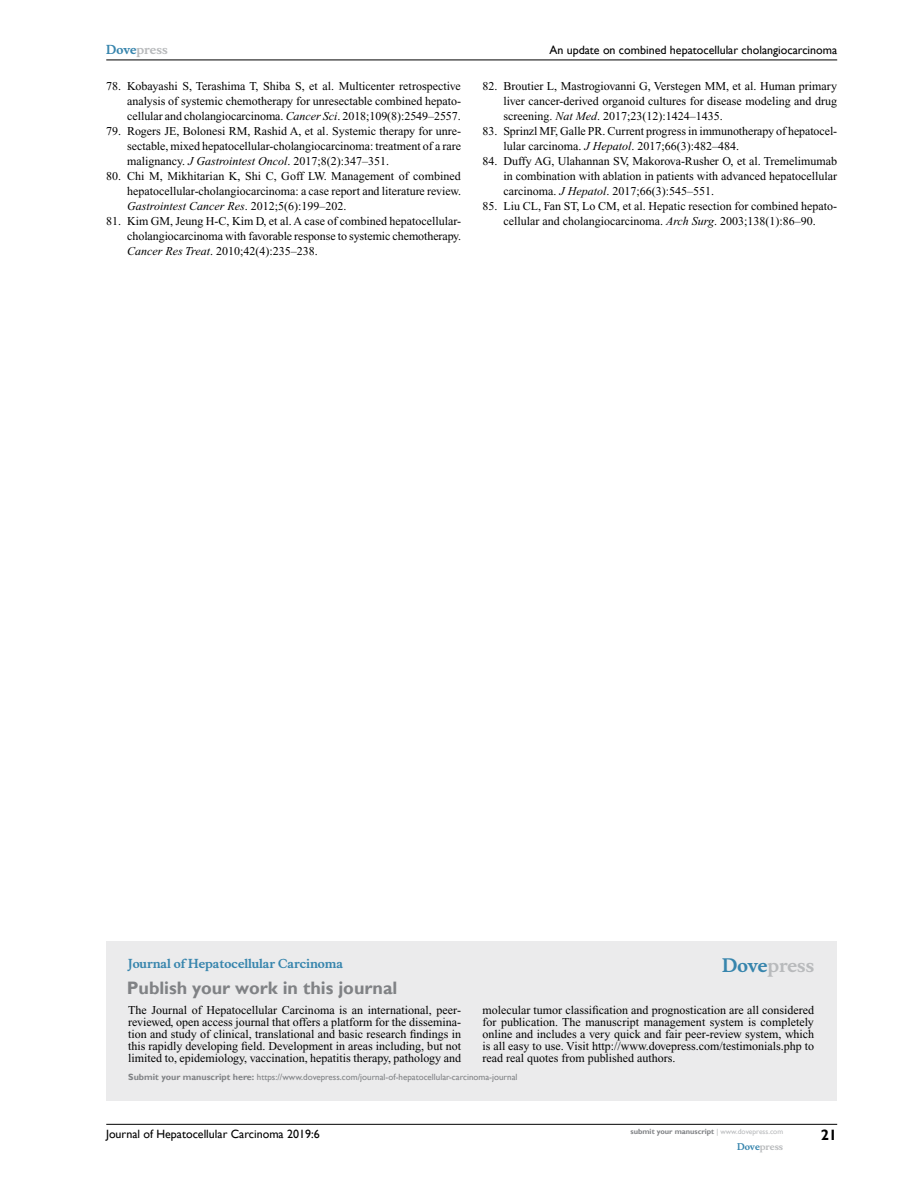
<style>
.page{position:relative;width:918px;height:1188px;background:#fff}
.page>*{position:absolute;margin:0;border:0;box-sizing:border-box;transform-origin:0 0}
.t1{font:700 18px "Gill Sans";color:#808285}
.t2{font:700 18px "Musee";color:#b8babc}
.t3{font:700 15px "Gill Sans";color:#000}
.t4{font:12px/15px "Times New Roman";color:#000;text-align:justify}
.t5{font:12px "Gill Sans";color:#000}
.t6{font:700 12px "Musee";color:#3785ad}
.t7{font:700 12px "Musee";color:#b8babc}
.t8{font:9px "Gill Sans";color:#808285}
.t9{font:700 9px "Musee";color:#b8babc}
.t10{font:700 7.5px "Gill Sans";color:#808285}
.s1{color:#3785ad}
.s2{font-style:italic}
.s3{font-weight:700}
.s4{font-weight:400;color:#b8babc}
</style>
<div class="page">
<div style="left:106px;top:941px;width:731px;height:159px;background:#ebebec"></div>
<hr style="left:106px;top:1124px;width:731px;height:1px;background:#000">
<hr style="left:106px;top:60px;width:731px;height:1px;background:#000">
<p class="t7" style="left:106px;top:43px;width:63px"><span class="s1">Dove</span>press</p>
<p class="t4" style="left:127px;top:79px;width:335px;text-indent:-21px">78. Kobayashi S, Terashima T, Shiba S, et al. Multicenter retrospective analysis of systemic chemotherapy for unresectable combined hepato&shy;cellular and cholangiocarcinoma. <span class="s2">Cancer Sci</span>. 2018;109(8):2549–2557.</p>
<p class="t4" style="left:127px;top:124px;width:335px;text-indent:-21px">79. Rogers JE, Bolonesi RM, Rashid A, et al. Systemic therapy for unre&shy;sectable, mixed hepatocellular-cholangiocarcinoma: treatment of a rare malignancy. <span class="s2">J Gastrointest Oncol</span>. 2017;8(2):347–351.</p>
<p class="t4" style="left:127px;top:169px;width:335px;text-indent:-21px">80. Chi M, Mikhitarian K, Shi C, Goff LW. Management of combined hepatocellular-cholangiocarcinoma: a case report and literature review.<br><span class="s2">Gastrointest Cancer Res</span>. 2012;5(6):199–202.</p>
<p class="t4" style="left:127px;top:214px;width:335px;text-indent:-21px">81. Kim GM, Jeung H-C, Kim D, et al. A case of combined hepatocellular&shy;cholangiocarcinoma with favorable response to systemic chemotherapy.<br><span class="s2">Cancer Res Treat</span>. 2010;42(4):235–238.</p>
<p class="t5" style="left:549px;top:43px;width:289px">An update on combined hepatocellular cholangiocarcinoma</p>
<p class="t4" style="left:503px;top:79px;width:335px;text-indent:-21px">82. Broutier L, Mastrogiovanni G, Verstegen MM, et al. Human primary liver cancer-derived organoid cultures for disease modeling and drug screening. <span class="s2">Nat Med</span>. 2017;23(12):1424–1435.</p>
<p class="t4" style="left:503px;top:124px;width:335px;text-indent:-21px">83. Sprinzl MF, Galle PR. Current progress in immunotherapy of hepatocel&shy;lular carcinoma. <span class="s2">J Hepatol</span>. 2017;66(3):482–484.</p>
<p class="t4" style="left:503px;top:154px;width:335px;text-indent:-21px">84. Duffy AG, Ulahannan SV, Makorova-Rusher O, et al. Tremelimumab in combination with ablation in patients with advanced hepatocellular carcinoma. <span class="s2">J Hepatol</span>. 2017;66(3):545–551.</p>
<p class="t4" style="left:482px;top:199px;width:356px;text-align:center">85. Liu CL, Fan ST, Lo CM, et al. Hepatic resection for combined hepato&shy;cellular and cholangiocarcinoma. <span class="s2">Arch Surg</span>. 2003;138(1):86–90.</p>
<p class="t6" style="left:128px;top:956px;width:216px">Journal of Hepatocellular Carcinoma</p>
<h1 class="t1" style="left:127px;top:977px;width:272px">Publish your work in this journal</h1>
<h1 class="t2" style="left:722px;top:955px;width:94px"><span class="s1">Dove</span>press</h1>
<p class="t4" style="left:128px;top:1004px;width:334px;line-height:12px">The Journal of Hepatocellular Carcinoma is an international, peer&shy;reviewed, open access journal that offers a platform for the dissemina&shy;tion and study of clinical, translational and basic research findings in this rapidly developing field. Development in areas including, but not limited to, epidemiology, vaccination, hepatitis therapy, pathology and</p>
<p class="t4" style="left:482px;top:1004px;width:333px;line-height:12px">molecular tumor classification and prognostication are all considered for publication. The manuscript management system is completely online and includes a very quick and fair peer-review system, which is all easy to use. Visit http://www.dovepress.com/testimonials.php to read real quotes from published authors.</p>
<p class="t8" style="left:128px;top:1072px;width:391px"><span class="s3">Submit your manuscript here:</span> https://www.dovepress.com/journal-of-hepatocellular-carcinoma-journal</p>
<p class="t5" style="left:106px;top:1127px;width:215px">Journal of Hepatocellular Carcinoma 2019:6</p>
<p class="t10" style="left:631px;top:1127px;width:154px">submit your manuscript <span class="s4">| www.dovepress.com</span></p>
<p class="t9" style="left:737px;top:1141px;width:48px"><span class="s1">Dove</span>press</p>
<p class="t3" style="left:821px;top:1126px;width:18px">21</p>
</div>
